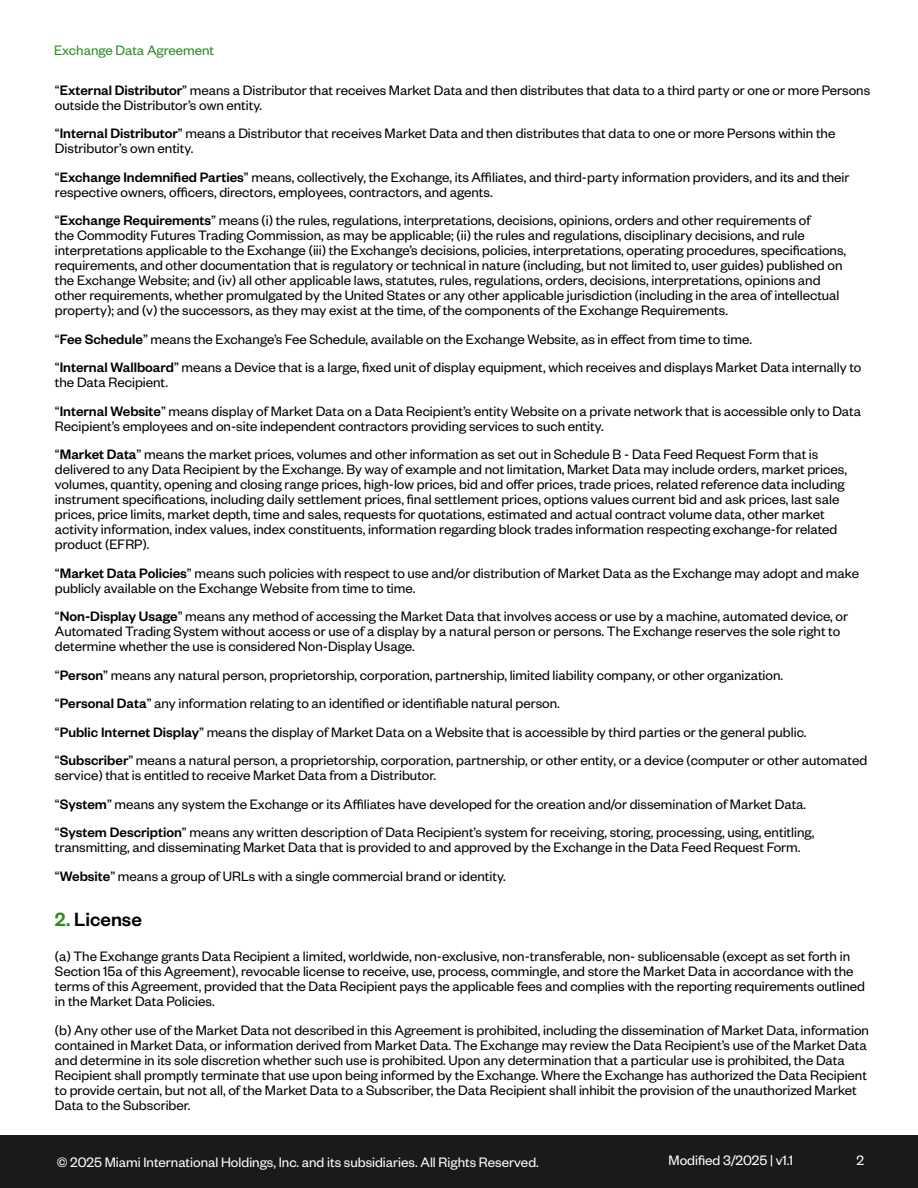
<style>
.page{position:relative;width:918px;height:1188px;background:#fff}
.page>*{position:absolute;margin:0;border:0;box-sizing:border-box;transform-origin:0 0}
.t1{font:500 21px "Founders Grotesk";color:#000}
.t2{font:15px/15px "Founders Grotesk";color:#000}
.t3{font:15px "Founders Grotesk";color:#fff}
.t4{font:15px "Founders Grotesk";color:#298c24}
.s1{font-weight:500}
.s2{color:#2a8c24}
</style>
<div class="page">
<div style="left:0;top:1135px;width:918px;height:53px;background:#1a1a1a"></div>
<p class="t4" style="left:54px;top:41px;width:162px">Exchange Data Agreement</p>
<p class="t2" style="left:55px;top:82px;width:817px">“<span class="s1">External Distributor</span>” means a Distributor that receives Market Data and then distributes that data to a third party or one or more Persons outside the Distributor’s own entity.</p>
<p class="t2" style="left:55px;top:125px;width:782px">“<span class="s1">Internal Distributor</span>” means a Distributor that receives Market Data and then distributes that data to one or more Persons within the<br>Distributor’s own entity.</p>
<p class="t2" style="left:55px;top:169px;width:796px">“<span class="s1">Exchange Indemnified Parties</span>” means, collectively, the Exchange, its Affiliates, and third-party information providers, and its and their respective owners, officers, directors, employees, contractors, and agents.</p>
<p class="t2" style="left:55px;top:212px;width:793px">“<span class="s1">Exchange Requirements</span>” means (i) the rules, regulations, interpretations, decisions, opinions, orders and other requirements of<br>the Commodity Futures Trading Commission, as may be applicable; (ii) the rules and regulations, disciplinary decisions, and rule interpretations applicable to the Exchange (iii) the Exchange’s decisions, policies, interpretations, operating procedures, specifications, requirements, and other documentation that is regulatory or technical in nature (including, but not limited to, user guides) published on the Exchange Website; and (iv) all other applicable laws, statutes, rules, regulations, orders, decisions, interpretations, opinions and other requirements, whether promulgated by the United States or any other applicable jurisdiction (including in the area of intellectual property); and (v) the successors, as they may exist at the time, of the components of the Exchange Requirements.</p>
<p class="t2" style="left:55px;top:324px;width:808px;line-height:28.5px">“<span class="s1">Fee Schedule</span>” means the Exchange’s Fee Schedule, available on the Exchange Website, as in effect from time to time.<br>“<span class="s1">Internal Wallboard</span>” means a Device that is a large, fixed unit of display equipment, which receives and displays Market Data internally to</p>
<p class="t2" style="left:55px;top:367px;width:808px;line-height:28.5px">the Data Recipient.<br>“<span class="s1">Internal Website</span>” means display of Market Data on a Data Recipient’s entity Website on a private network that is accessible only to Data</p>
<p class="t2" style="left:55px;top:411px;width:765px;line-height:28.5px">Recipient’s employees and on-site independent contractors providing services to such entity.<br>“<span class="s1">Market Data</span>” means the market prices, volumes and other information as set out in Schedule B - Data Feed Request Form that is</p>
<p class="t2" style="left:55px;top:461px;width:794px">delivered to any Data Recipient by the Exchange. By way of example and not limitation, Market Data may include orders, market prices, volumes, quantity, opening and closing range prices, high-low prices, bid and offer prices, trade prices, related reference data including instrument specifications, including daily settlement prices, final settlement prices, options values current bid and ask prices, last sale prices, price limits, market depth, time and sales, requests for quotations, estimated and actual contract volume data, other market activity information, index values, index constituents, information regarding block trades information respecting exchange-for related product (EFRP).</p>
<p class="t2" style="left:55px;top:565px;width:806px">“<span class="s1">Market Data Policies</span>” means such policies with respect to use and/or distribution of Market Data as the Exchange may adopt and make publicly available on the Exchange Website from time to time.</p>
<p class="t2" style="left:55px;top:608px;width:795px">“<span class="s1">Non-Display Usage</span>” means any method of accessing the Market Data that involves access or use by a machine, automated device, or<br>Automated Trading System without access or use of a display by a natural person or persons. The Exchange reserves the sole right to determine whether the use is considered Non-Display Usage.</p>
<p class="t2" style="left:55px;top:660px;width:814px;line-height:28.5px">“<span class="s1">Person</span>” means any natural person, proprietorship, corporation, partnership, limited liability company, or other organization.<br>“<span class="s1">Personal Data</span>” any information relating to an identified or identifiable natural person.<br>“<span class="s1">Public Internet Display</span>” means the display of Market Data on a Website that is accessible by third parties or the general public. “<span class="s1">Subscriber</span>” means a natural person, a proprietorship, corporation, partnership, or other entity, or a device (computer or other automated</p>
<p class="t2" style="left:55px;top:760px;width:761px;line-height:28.5px">service) that is entitled to receive Market Data from a Distributor.<br>“<span class="s1">System</span>” means any system the Exchange or its Affiliates have developed for the creation and/or dissemination of Market Data. “<span class="s1">System Description</span>” means any written description of Data Recipient’s system for receiving, storing, processing, using, entitling,</p>
<p class="t2" style="left:55px;top:832px;width:747px;line-height:28.5px">transmitting, and disseminating Market Data that is provided to and approved by the Exchange in the Data Feed Request Form. “<span class="s1">Website</span>” means a group of URLs with a single commercial brand or identity.</p>
<h1 class="t1" style="left:55px;top:906px;width:88px"><span class="s2">2.</span> License</h1>
<p class="t2" style="left:55px;top:948px;width:812px">(a) The Exchange grants Data Recipient a limited, worldwide, non-exclusive, non-transferable, non- sublicensable (except as set forth in Section 15a of this Agreement), revocable license to receive, use, process, commingle, and store the Market Data in accordance with the terms of this Agreement, provided that the Data Recipient pays the applicable fees and complies with the reporting requirements outlined in the Market Data Policies.</p>
<p class="t2" style="left:55px;top:1022px;width:816px">(b) Any other use of the Market Data not described in this Agreement is prohibited, including the dissemination of Market Data, information contained in Market Data, or information derived from Market Data. The Exchange may review the Data Recipient’s use of the Market Data and determine in its sole discretion whether such use is prohibited. Upon any determination that a particular use is prohibited, the Data Recipient shall promptly terminate that use upon being informed by the Exchange. Where the Exchange has authorized the Data Recipient to provide certain, but not all, of the Market Data to a Subscriber, the Data Recipient shall inhibit the provision of the unauthorized Market Data to the Subscriber.</p>
<p class="t3" style="left:57px;top:1153px;width:484px">© 2025 Miami International Holdings, Inc. and its subsidiaries. All Rights Reserved.</p>
<p class="t3" style="left:669px;top:1151px;width:126px">Modified 3/2025 | v1.1</p>
<p class="t3" style="left:856px;top:1151px;width:9px">2</p>
</div>
